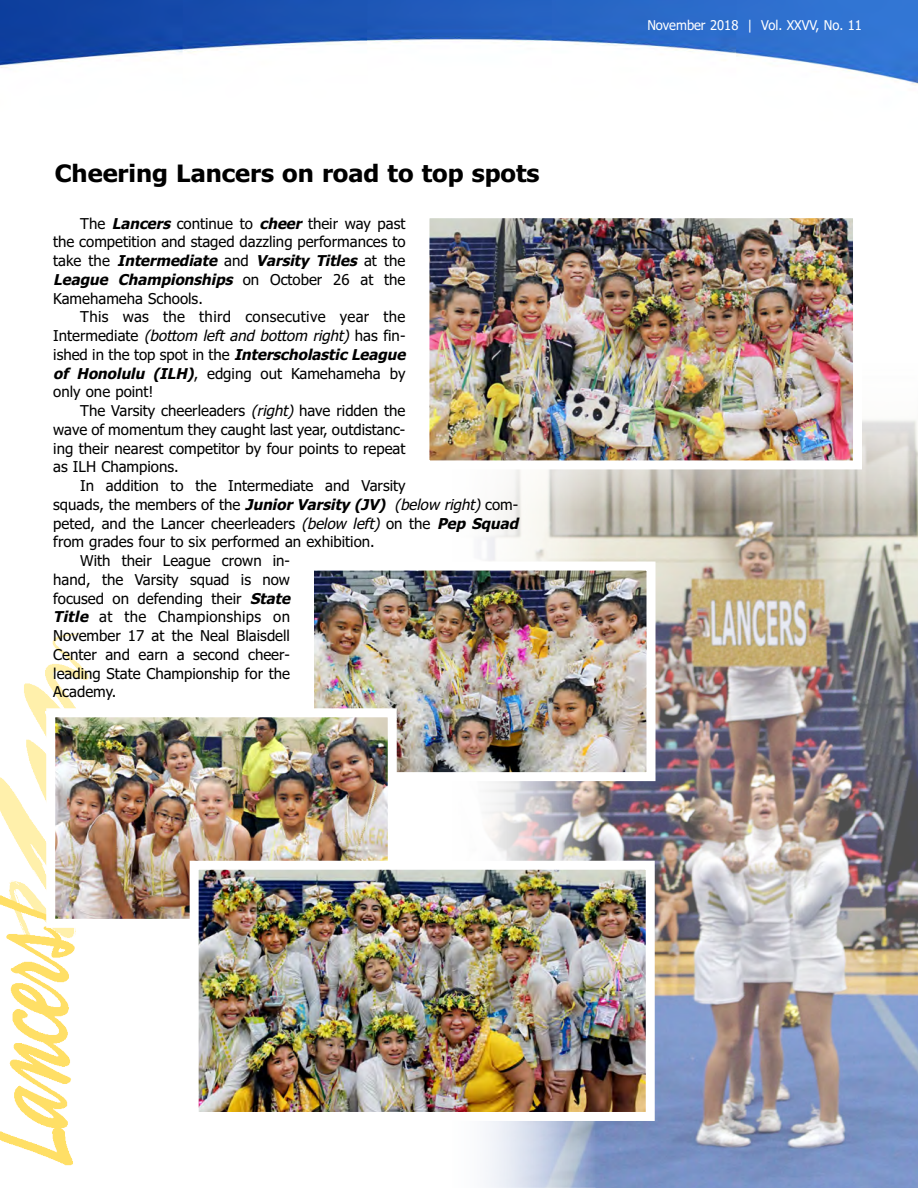
<style>
.page{position:relative;width:918px;height:1188px;background:#fff}
.page>*{position:absolute;margin:0;border:0;box-sizing:border-box;transform-origin:0 0}
.t1{font:700 24px "Tahoma";color:#000;scale:1.05 1}
.t2{font:15px/18.8px "Tahoma";color:#000}
.t3{font:13.5px "Tahoma";color:#fff;scale:.96 1}
.s1{font-weight:700;font-style:italic}
.s2{font-style:italic}
</style>
<div class="page">
<img style="left:0;top:633px;width:89px;height:533px">
<img style="left:0;top:0;width:918px;height:86px">
<img style="left:596px;top:510px;width:322px;height:678px">
<svg style="left:596px;top:420px;width:322px;height:90px"></svg>
<svg style="left:485px;top:469px;width:111px;height:719px"></svg>
<img style="left:430px;top:219px;width:422px;height:240px">
<div style="left:420px;top:209px;width:442px;height:260px;border:9px solid #fff"></div>
<img style="left:315px;top:572px;width:331px;height:199px">
<div style="left:305px;top:562px;width:351px;height:219px;border:9px solid #fff"></div>
<img style="left:56px;top:718px;width:331px;height:200px">
<div style="left:46px;top:708px;width:351px;height:220px;border:9px solid #fff"></div>
<img style="left:200px;top:871px;width:445px;height:240px">
<div style="left:190px;top:861px;width:465px;height:260px;border:9px solid #fff"></div>
<p class="t1" style="left:55px;top:163px;width:463px">Cheering Lancers on road to top spots</p>
<p class="t2" style="left:53px;top:215px;width:354px;text-align:justify;text-indent:27px">The <span class="s1">Lancers</span> continue to <span class="s1">cheer</span> their way past the competition and staged dazzling performances to t a k e t h e <span class="s1">Intermediate</span> a n d <span class="s1">Varsity Titles</span> a t t h e <span class="s1">League Championships</span> o n O c t o b e r 2 6 a t t h e Kamehameha Schools.</p>
<p class="t2" style="left:53px;top:309px;width:357px;text-indent:27px">This was the third consecutive year the I n t e r m e d i a t e <span class="s2">(bottom left and bottom right)</span> h a s f i n - i s h e d i n t h e t o p s p o t i n t h e <span class="s1">Interscholastic League of Honolulu (ILH)</span>, edging out Kamehameha by only one point!</p>
<p class="t2" style="left:53px;top:403px;width:354px;text-align:justify;text-indent:27px">The Varsity cheerleaders <span class="s2">(right)</span> have ridden the wave of momentum they caught last year, outdistanc&shy;ing their nearest competitor by four points to repeat as ILH Champions.</p>
<p class="t2" style="left:53px;top:478px;width:470px;text-indent:27px">In addition to the Intermediate and Varsity<br>squads, the members of the <span class="s1">Junior Varsity (JV)</span> <span class="s2">(below right)</span> com&shy;peted, and the Lancer cheerleaders <span class="s2">(below left)</span> on the <span class="s1">Pep Squad </span>from grades four to six performed an exhibition.</p>
<p class="t2" style="left:53px;top:553px;width:241px;text-indent:27px">With their League crown in&shy;hand, the Varsity squad is now focused on defending their <span class="s1">State<br>Title</span> at the Championships on<br>November 17 at the Neal Blaisdell<br>Center and earn a second cheer&shy;leading State Championship for the<br>Academy.</p>
<p class="t3" style="left:647px;top:20px;width:225px">November 2018 | Vol. XXVV, No. 11</p>
</div>
